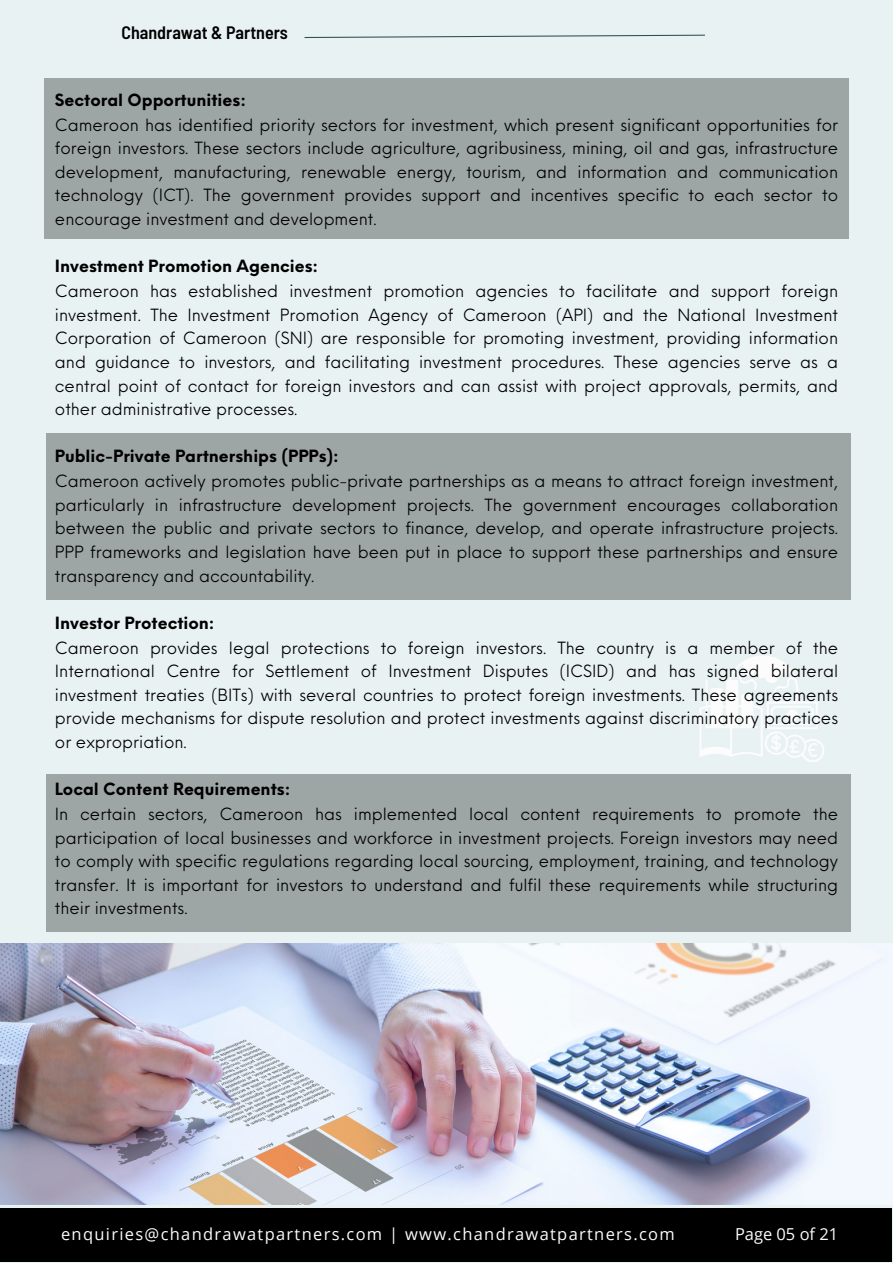
<style>
.page{position:relative;width:893px;height:1264px;background:#fff}
.page>*{position:absolute;margin:0;border:0;box-sizing:border-box;transform-origin:0 0}
.t1{font:600 semi-condensed 18px "Barlow";color:#000}
.t2{font:16.5px/23.5px "Neue Einstellung";color:#000;text-align:justify}
.t3{font:700 16.5px "Neue Einstellung";color:#000}
.t4{font:16.5px "Open Sans";letter-spacing:.08em;color:#fdfcfd}
.t5{font:16.5px "Open Sans";color:#fdfcfd}
</style>
<div class="page">
<div style="left:0;top:0;width:892px;height:1262px;background:#e9f2f3"></div>
<div style="left:0;top:1208px;width:892px;height:53px;background:#000"></div>
<svg style="left:304px;top:35px;width:401px;height:3px"></svg>
<svg style="left:700px;top:656px;width:124px;height:106px"></svg>
<img style="left:0;top:943px;width:892px;height:261px">
<div style="left:45px;top:78px;width:803px;height:160px;background:#9ea5a5"></div>
<div style="left:46px;top:433px;width:804px;height:166px;background:#9ea5a5"></div>
<div style="left:46px;top:774px;width:804px;height:157px;background:#9ea5a5"></div>
<p class="t1" style="left:121px;top:21px;width:168px">Chandrawat &amp; Partners</p>
<p class="t3" style="left:55px;top:85px;width:192px">Sectoral Opportunities:</p>
<p class="t2" style="left:55px;top:111px;width:784px">Cameroon has identified priority sectors for investment, which present significant opportunities for foreign investors. These sectors include agriculture, agribusiness, mining, oil and gas, infrastructure development, manufacturing, renewable energy, tourism, and information and communication technology (ICT). The government provides support and incentives specific to each sector to encourage investment and development.</p>
<p class="t3" style="left:55px;top:251px;width:265px">Investment Promotion Agencies:</p>
<p class="t2" style="left:55px;top:277px;width:784px">Cameroon has established investment promotion agencies to facilitate and support foreign investment. The Investment Promotion Agency of Cameroon (API) and the National Investment Corporation of Cameroon (SNI) are responsible for promoting investment, providing information and guidance to investors, and facilitating investment procedures. These agencies serve as a central point of contact for foreign investors and can assist with project approvals, permits, and other administrative processes.</p>
<p class="t3" style="left:55px;top:441px;width:285px">Public-Private Partnerships (PPPs):</p>
<p class="t2" style="left:55px;top:467px;width:784px">Cameroon actively promotes public-private partnerships as a means to attract foreign investment, particularly in infrastructure development projects. The government encourages collaboration between the public and private sectors to finance, develop, and operate infrastructure projects.<br>PPP frameworks and legislation have been put in place to support these partnerships and ensure transparency and accountability.</p>
<p class="t3" style="left:55px;top:608px;width:161px">Investor Protection:</p>
<p class="t2" style="left:55px;top:634px;width:784px">Cameroon provides legal protections to foreign investors. The country is a member of the International Centre for Settlement of Investment Disputes (ICSID) and has signed bilateral investment treaties (BITs) with several countries to protect foreign investments. These agreements provide mechanisms for dispute resolution and protect investments against discriminatory practices or expropriation.</p>
<p class="t3" style="left:55px;top:774px;width:237px">Local Content Requirements:</p>
<p class="t2" style="left:55px;top:800px;width:784px">In certain sectors, Cameroon has implemented local content requirements to promote the participation of local businesses and workforce in investment projects. Foreign investors may need to comply with specific regulations regarding local sourcing, employment, training, and technology transfer. It is important for investors to understand and fulfil these requirements while structuring their investments.</p>
<p class="t4" style="left:61px;top:1222px;width:615px">enquiries@chandrawatpartners.com | www.chandrawatpartners.com</p>
<p class="t5" style="left:735px;top:1222px;width:105px">Page 05 of 21</p>
</div>
